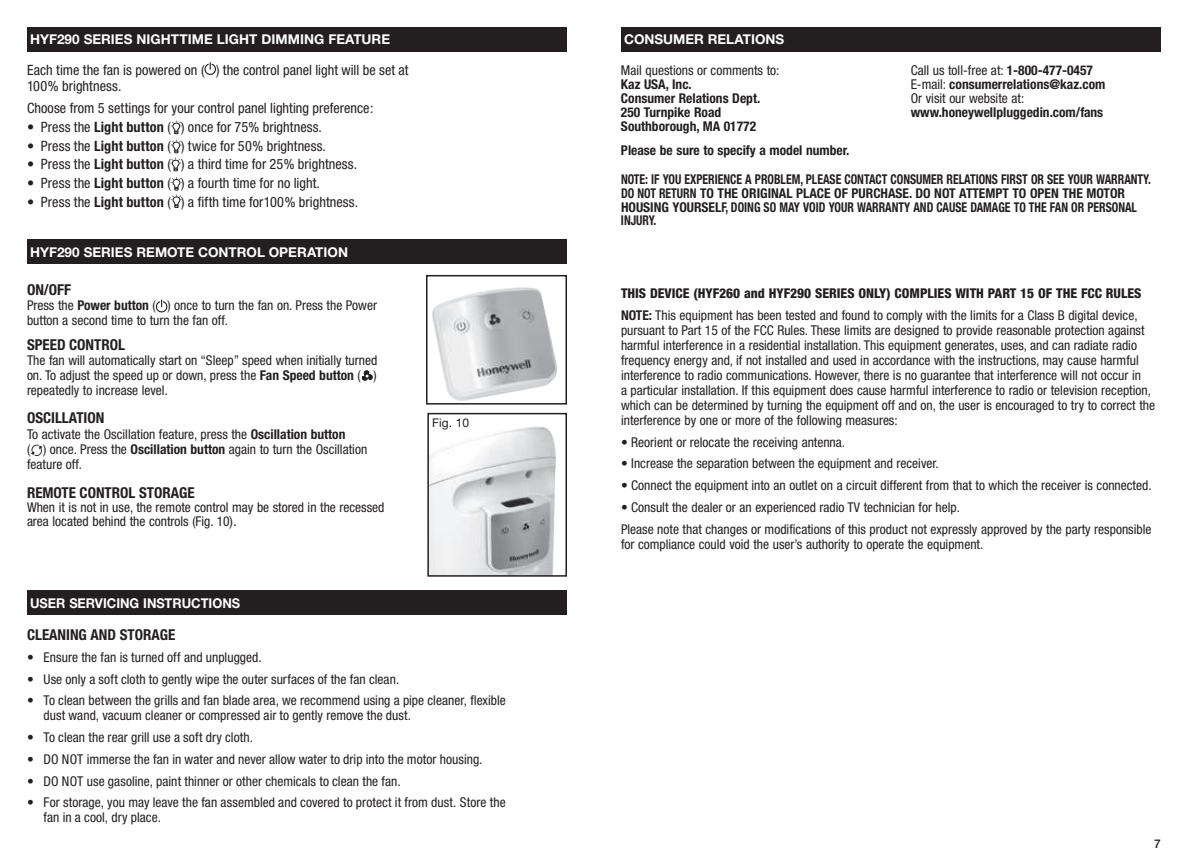
<style>
.page{position:relative;width:1188px;height:864px;background:#fff}
.page>*{position:absolute;margin:0;border:0;box-sizing:border-box;transform-origin:0 0}
.t1{font:700 condensed 15px "Helvetica Neue";color:#231f20}
.t2{font:condensed 14.25px/16.5px "Helvetica Neue";letter-spacing:.005em;color:#231f20}
.t3{font:condensed 13.5px/15px "Helvetica Neue";color:#231f20}
.t4{font:700 condensed 13.5px/14px "Helvetica Neue";color:#231f20}
.t5{font:700 condensed 13.5px/14px "Helvetica Neue";color:#231f20;scale:.87 1}
.t6{font:700 13.5px "Helvetica Neue CE";color:#fff}
.t7{font:700 13.5px "Helvetica Neue CE";color:#fff;scale:.95 1}
.t8{font:12px "Helvetica Neue";color:#231f20}
.t9{font:500 12px "Helvetica Neue";color:#231f20}
.s1{font-weight:700}
.s2{font-stretch:normal}
.s3{font-weight:800}
</style>
<div class="page">
<div style="left:27px;top:591px;width:540px;height:24px;background:#231f20"></div>
<div style="left:621px;top:27px;width:540px;height:24px;background:#231f20"></div>
<svg style="left:156px;top:300px;width:11px;height:12px"></svg>
<svg style="left:362px;top:370px;width:11px;height:11px"></svg>
<svg style="left:31px;top:445px;width:11px;height:11px"></svg>
<svg style="left:204px;top:62px;width:12px;height:13px"></svg>
<div style="left:27px;top:240px;width:540px;height:24px;background:#231f20"></div>
<div style="left:27px;top:27px;width:540px;height:24px;background:#231f20"></div>
<img style="left:430px;top:426px;width:126px;height:148px">
<div style="left:427px;top:413px;width:140px;height:164px;border:2px solid #231f20"></div>
<img style="left:432px;top:287px;width:125px;height:114px">
<div style="left:426px;top:275px;width:141px;height:130px;border:2px solid #231f20"></div>
<svg style="left:170px;top:121px;width:12px;height:13px"></svg>
<svg style="left:170px;top:140px;width:12px;height:31px"></svg>
<svg style="left:171px;top:177px;width:11px;height:31px"></svg>
<p class="t6" style="left:30px;top:31px;width:362px">HYF290 SERIES NIGHTTIME LIGHT DIMMING FEATURE</p>
<p class="t2" style="left:27px;top:62px;width:383px">Each time the fan is powered on ( ) the control panel light will be set at<br>100% brightness.</p>
<p class="t2" style="left:27px;top:100px;width:348px">Choose from 5 settings for your control panel lighting preference:</p>
<p class="t2" style="left:27px;top:118px;width:297px">• Press the <span class="s1">Light button</span> ( ) once for 75% brightness.</p>
<p class="t2" style="left:27px;top:137px;width:301px">• Press the <span class="s1">Light button</span> ( ) twice for 50% brightness.</p>
<p class="t2" style="left:27px;top:156px;width:332px">• Press the <span class="s1">Light button</span> ( ) a third time for 25% brightness.</p>
<p class="t2" style="left:27px;top:175px;width:295px">• Press the <span class="s1">Light button</span> ( ) a fourth time for no light.</p>
<p class="t2" style="left:27px;top:193px;width:333px">• Press the <span class="s1">Light button</span> ( ) a fifth time for100% brightness.</p>
<p class="t6" style="left:30px;top:244px;width:319px">HYF290 SERIES REMOTE CONTROL OPERATION</p>
<p class="t1" style="left:27px;top:281px;width:46px">ON/OFF</p>
<p class="t3" style="left:27px;top:298px;width:352px">Press the <span class="s1">Power button</span> ( ) once to turn the fan on. Press the Power button a second time to turn the fan off.</p>
<p class="t1" style="left:27px;top:336px;width:100px">SPEED CONTROL</p>
<p class="t3" style="left:27px;top:353px;width:352px;text-align:justify">The fan will automatically start on “Sleep” speed when initially turned on. To adjust the speed up or down, press the <span class="s1">Fan Speed button</span> ( ) repeatedly to increase level.</p>
<p class="t1" style="left:27px;top:409px;width:79px">OSCILLATION</p>
<p class="t3" style="left:27px;top:426px;width:342px;line-height:15.5px">To activate the Oscillation feature, press the <span class="s1">Oscillation button<br></span>( ) once. Press the <span class="s1">Oscillation button</span> again to turn the Oscillation feature off.</p>
<p class="t1" style="left:27px;top:483px;width:169px">REMOTE CONTROL STORAGE</p>
<p class="t3" style="left:27px;top:500px;width:359px;line-height:14px">When it is not in use, the remote control may be stored in the recessed area located behind the controls (Fig. 10<span class="s2">).</span></p>
<p class="t8" style="left:432px;top:415px;width:38px">Fig. 10</p>
<p class="t7" style="left:30px;top:595px;width:223px">USER SERVICING INSTRUCTIONS</p>
<p class="t1" style="left:27px;top:626px;width:150px">CLEANING AND STORAGE</p>
<p class="t3" style="left:27px;top:649px;width:236px">• Ensure the fan is turned off and unplugged.</p>
<p class="t3" style="left:27px;top:671px;width:374px">• Use only a soft cloth to gently wipe the outer surfaces of the fan clean.</p>
<p class="t3" style="left:43px;top:693px;width:464px;text-indent:-16px">• To clean between the grills and fan blade area, we recommend using a pipe cleaner, flexible dust wand, vacuum cleaner or compressed air to gently remove the dust.</p>
<p class="t3" style="left:27px;top:730px;width:228px">• To clean the rear grill use a soft dry cloth.</p>
<p class="t3" style="left:27px;top:751px;width:457px">• DO NOT immerse the fan in water and never allow water to drip into the motor housing.</p>
<p class="t3" style="left:27px;top:773px;width:375px">• DO NOT use gasoline, paint thinner or other chemicals to clean the fan.</p>
<p class="t3" style="left:43px;top:795px;width:464px;text-indent:-16px">• For storage, you may leave the fan assembled and covered to protect it from dust. Store the fan in a cool, dry place.</p>
<p class="t6" style="left:624px;top:31px;width:162px">CONSUMER RELATIONS</p>
<p class="t3" style="left:621px;top:63px;width:160px">Mail questions or comments to:</p>
<p class="t4" style="left:621px;top:77px;width:141px">Kaz USA, Inc.<br>Consumer Relations Dept.<br>250 Turnpike Road<br>Southborough, MA 01772</p>
<p class="t4" style="left:621px;top:136px;width:531px;line-height:28.3px">Please be sure to specify a model number.<br>NOTE: IF YOU EXPERIENCE A PROBLEM, PLEASE CONTACT CONSUMER RELATIONS FIRST OR SEE YOUR WARRANTY.</p>
<p class="t5" style="left:621px;top:186px;width:595px">DO NOT RETURN TO THE ORIGINAL PLACE OF PURCHASE. DO NOT ATTEMPT TO OPEN THE MOTOR<br>HOUSING YOURSELF, DOING SO MAY VOID YOUR WARRANTY AND CAUSE DAMAGE TO THE FAN OR PERSONAL<br>INJURY.</p>
<p class="t3" style="left:911px;top:63px;width:196px;line-height:14px">Call us toll-free at: <span class="s1">1-800-477-0457<br></span>E-mail: <span class="s1">consumerrelations@kaz.com<br></span>Or visit our website at:</p>
<p class="t4" style="left:911px;top:105px;width:194px">www.honeywellpluggedin.com/fans</p>
<p class="t3" style="left:621px;top:282px;width:522px;line-height:21.8px"><span class="s3">THIS DEVICE (HYF260 and HYF290 SERIES ONLY) COMPLIES WITH PART 15 OF THE FCC RULES<br></span><span class="s1">NOTE:</span> This equipment has been tested and found to comply with the limits for a Class B digital device,</p>
<p class="t3" style="left:621px;top:323px;width:536px">pursuant to Part 15 of the FCC Rules. These limits are designed to provide reasonable protection against harmful interference in a residential installation. This equipment generates, uses, and can radiate radio frequency energy and, if not installed and used in accordance with the instructions, may cause harmful interference to radio communications. However, there is no guarantee that interference will not occur in<br>a particular installation. If this equipment does cause harmful interference to radio or television reception, which can be determined by turning the equipment off and on, the user is encouraged to try to correct the interference by one or more of the following measures:</p>
<p class="t3" style="left:621px;top:434px;width:226px">• Reorient or relocate the receiving antenna.</p>
<p class="t3" style="left:621px;top:456px;width:319px">• Increase the separation between the equipment and receiver.</p>
<p class="t3" style="left:621px;top:478px;width:532px">• Connect the equipment into an outlet on a circuit different from that to which the receiver is connected.</p>
<p class="t3" style="left:621px;top:496px;width:532px;line-height:21.8px">• Consult the dealer or an experienced radio TV technician for help.<br>Please note that changes or modifications of this product not expressly approved by the party responsible</p>
<p class="t3" style="left:621px;top:536px;width:364px">for compliance could void the user’s authority to operate the equipment.</p>
<p class="t9" style="left:1154px;top:836px;width:8px">7</p>
</div>
